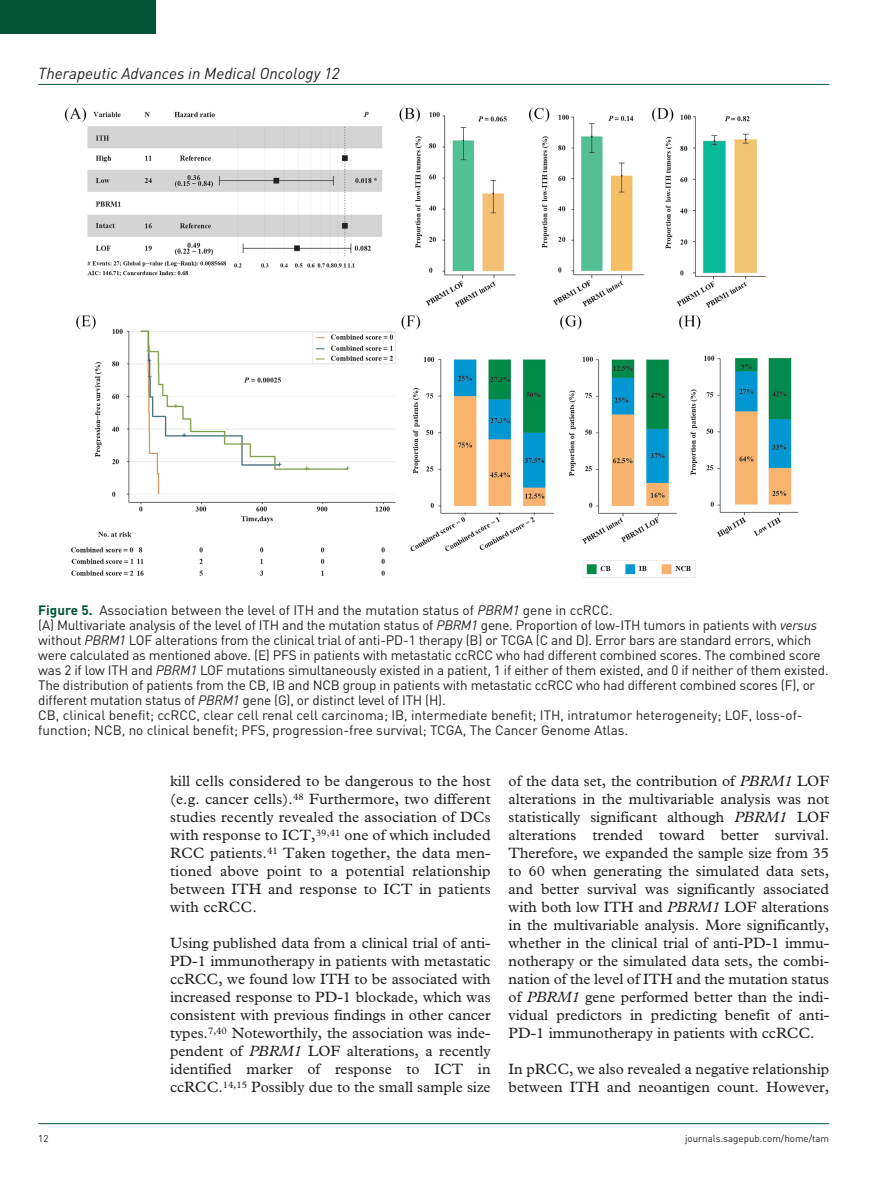
<style>
.page{position:relative;width:893px;height:1191px;background:#fff}
.page>*{position:absolute;margin:0;border:0;box-sizing:border-box;transform-origin:0 0}
.t1{font:italic 15.75px "DIN";color:#231f20}
.t2{font:15px/18px "Plantin Std";color:#231f20;text-align:justify}
.t3{font:13.5px/15px "DIN";letter-spacing:-.015em;color:#231f20}
.t4{font:9.75px "DIN";color:#231f20}
.s1{font-weight:700;color:#015436}
.s2{font-style:italic}
</style>
<div class="page">
<hr style="left:38px;top:84px;width:791px;height:1px;background:#015436">
<hr style="left:38px;top:1123px;width:791px;height:1px;background:#015436">
<div style="left:0;top:0;width:155px;height:34px;background:#015436"></div>
<img style="left:65px;top:107px;width:734px;height:471px">
<p class="t1" style="left:38px;top:63px;width:303px">Therapeutic Advances in Medical Oncology 12</p>
<p class="t3" style="left:38px;top:602px;width:792px"><span class="s1">Figure 5.</span> Association between the level of ITH and the mutation status of <span class="s2">PBRM1</span> gene in ccRCC.<br>(A) Multivariate analysis of the level of ITH and the mutation status of <span class="s2">PBRM1</span> gene. Proportion of low-ITH tumors in patients with <span class="s2">versus </span>without <span class="s2">PBRM1</span> LOF alterations from the clinical trial of anti-PD-1 therapy (B) or TCGA (C and D). Error bars are standard errors, which were calculated as mentioned above. (E) PFS in patients with metastatic ccRCC who had different combined scores. The combined score was 2 if low ITH and <span class="s2">PBRM1</span> LOF mutations simultaneously existed in a patient, 1 if either of them existed, and 0 if neither of them existed.<br>The distribution of patients from the CB, IB and NCB group in patients with metastatic ccRCC who had different combined scores (F), or different mutation status of <span class="s2">PBRM1</span> gene (G), or distinct level of ITH (H).<br>CB, clinical benefit; ccRCC, clear cell renal cell carcinoma; IB, intermediate benefit; ITH, intratumor heterogeneity; LOF, loss-of&shy;function; NCB, no clinical benefit; PFS, progression-free survival; TCGA, The Cancer Genome Atlas.</p>
<p class="t2" style="left:170px;top:772px;width:322px">kill cells considered to be dangerous to the host (e.g. cancer cells).<sup>48</sup> Furthermore, two different studies recently revealed the association of DCs with response to ICT,<sup>39,41</sup> one of which included RCC patients.<sup>41</sup> Taken together, the data men&shy;tioned above point to a potential relationship between ITH and response to ICT in patients with ccRCC.</p>
<p class="t2" style="left:170px;top:934px;width:322px">Using published data from a clinical trial of anti-PD-1 immunotherapy in patients with metastatic ccRCC, we found low ITH to be associated with increased response to PD-1 blockade, which was consistent with previous findings in other cancer types.<sup>7,40</sup> Noteworthily, the association was inde&shy;pendent of <span class="s2">PBRM1</span> LOF alterations, a recently identified marker of response to ICT in ccRCC.<sup>14,15</sup> Possibly due to the small sample size</p>
<p class="t2" style="left:509px;top:772px;width:322px">of the data set, the contribution of <span class="s2">PBRM1</span> LOF alterations in the multivariable analysis was not statistically significant although <span class="s2">PBRM1</span> LOF alterations trended toward better survival.<br>Therefore, we expanded the sample size from 35 to 60 when generating the simulated data sets, and better survival was significantly associated with both low ITH and <span class="s2">PBRM1</span> LOF alterations in the multivariable analysis. More significantly, whether in the clinical trial of anti-PD-1 immu&shy;notherapy or the simulated data sets, the combi&shy;nation of the level of ITH and the mutation status of <span class="s2">PBRM1</span> gene performed better than the indi&shy;vidual predictors in predicting benefit of anti-PD-1 immunotherapy in patients with ccRCC.</p>
<p class="t2" style="left:509px;top:1060px;width:322px">In pRCC, we also revealed a negative relationship between ITH and neoantigen count. However,</p>
<p class="t4" style="left:38px;top:1132px;width:12px">12</p>
<p class="t4" style="left:685px;top:1132px;width:146px">journals.sagepub.com/home/tam</p>
</div>
